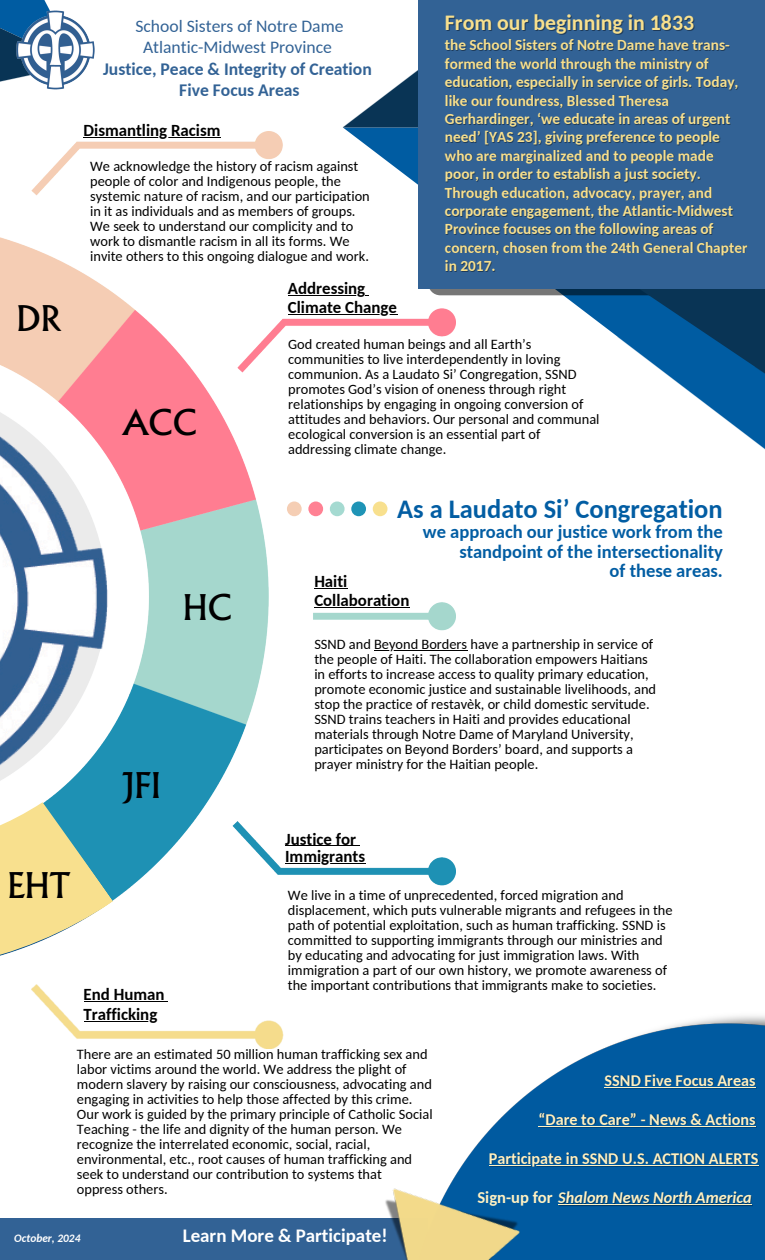
<style>
.page{position:relative;width:765px;height:1260px;background:#fff}
.page>*{position:absolute;margin:0;border:0;box-sizing:border-box;transform-origin:0 0}
.t1{font:31.88px "Albertus Nova";color:#000}
.t2{font:700 26.38px "Carlito";color:#025da3}
.t3{font:700 21.88px "Carlito";color:#f8e08e}
.t4{font:700 19px "Carlito";color:#fff}
.t5{font:700 18.5px/19.2px "Carlito";color:#025da3;text-align:right}
.t6{font:17.62px/21.5px "Carlito";color:#326295;text-align:center}
.t7{font:700 16.88px/18.8px "Carlito";color:#000}
.t8{font:700 16.25px "Carlito";color:#fff1c2}
.t9{font:italic 700 16.25px "Carlito";color:#fff1c2}
.t10{font:700 15.38px "Carlito";color:#f8e08e}
.t11{font:14.38px/15px "Carlito";color:#000}
.t12{font:italic 700 11.38px "Carlito";color:#fff}
.s1{font-weight:700}
.s2{font-style:normal;font-size:16.62px}
</style>
<div class="page">
<img style="left:0;top:0;width:765px;height:1260px">
<hr style="left:489px;top:1165px;width:269px;height:1px;background:#fff1c2">
<hr style="left:605px;top:1087px;width:151px;height:1px;background:#fff1c2">
<hr style="left:538px;top:1126px;width:218px;height:1px;background:#fff1c2">
<hr style="left:558px;top:1204px;width:194px;height:1px;background:#fff1c2">
<p class="t1" style="left:16px;top:295px;width:46px">DR</p>
<p class="t6" style="left:103px;top:17px;width:270px">School Sisters of Notre Dame<br>Atlantic-Midwest Province<br><span class="s1">Justice, Peace &amp; Integrity of Creation<br>Five Focus Areas</span></p>
<h6 class="t7" style="left:84px;top:122px;width:138px">Dismantling Racism</h6>
<h2 class="t11" style="left:90px;top:160px;width:281px">We acknowledge the history of racism against people of color and Indigenous people, the systemic nature of racism, and our participation in it as individuals and as members of groups.<br>We seek to understand our complicity and to work to dismantle racism in all its forms. We invite others to this ongoing dialogue and work.</h2>
<h1 class="t7" style="left:288px;top:281px;width:79px">Addressing</h1>
<h6 class="t7" style="left:288px;top:299px;width:111px">Climate Change</h6>
<h3 class="t3" style="left:445px;top:14px;width:251px">From our beginning in 1833</h3>
<h4 class="t10" style="left:445px;top:39px;width:286px">the School Sisters of Notre Dame have trans-</h4>
<p class="t10" style="left:445px;top:57px;width:265px">formed the world through the ministry of</p>
<p class="t10" style="left:445px;top:76px;width:295px">education, especially in service of girls. Today,</p>
<p class="t10" style="left:445px;top:94px;width:226px">like our foundress, Blessed Theresa</p>
<h6 class="t10" style="left:445px;top:112px;width:287px">Gerhardinger, ‘we educate in areas of urgent</h6>
<h6 class="t10" style="left:445px;top:131px;width:277px">need’ [YAS 23], giving preference to people</h6>
<p class="t10" style="left:445px;top:149px;width:270px">who are marginalized and to people made</p>
<h6 class="t10" style="left:445px;top:168px;width:257px">poor, in order to establish a just society.</h6>
<h6 class="t10" style="left:445px;top:186px;width:269px">Through education, advocacy, prayer, and</h6>
<h6 class="t10" style="left:445px;top:204px;width:290px">corporate engagement, the Atlantic-Midwest</h6>
<p class="t10" style="left:445px;top:223px;width:270px">Province focuses on the following areas of</p>
<p class="t10" style="left:445px;top:241px;width:304px">concern, chosen from the 24th General Chapter</p>
<p class="t10" style="left:445px;top:260px;width:52px">in 2017.</p>
<h5 class="t1" style="left:123px;top:400px;width:75px">ACC</h5>
<p class="t11" style="left:288px;top:338px;width:313px">God created human beings and all Earth’s communities to live interdependently in loving communion. As a Laudato Si’ Congregation, SSND promotes God’s vision of oneness through right relationships by engaging in ongoing conversion of attitudes and behaviors. Our personal and communal ecological conversion is an essential part of addressing climate change.</p>
<h6 class="t1" style="left:183px;top:585px;width:51px">HC</h6>
<p class="t1" style="left:7px;top:863px;width:64px">EHT</p>
<p class="t1" style="left:123px;top:762px;width:40px">JFI</p>
<p class="t7" style="left:84px;top:986px;width:82px">End Human</p>
<p class="t7" style="left:84px;top:1006px;width:75px">Trafficking</p>
<h2 class="t2" style="left:397px;top:498px;width:327px">As a Laudato Si’ Congregation</h2>
<p class="t7" style="left:314px;top:573px;width:97px">Haiti<br>Collaboration</p>
<p class="t5" style="left:423px;top:524px;width:301px">we approach our justice work from the standpoint of the intersectionality<br>of these areas.</p>
<p class="t11" style="left:314px;top:638px;width:340px">SSND and Beyond Borders have a partnership in service of</p>
<h1 class="t11" style="left:314px;top:653px;width:343px">the people of Haiti. The collaboration empowers Haitians in efforts to increase access to quality primary education, promote economic justice and sustainable livelihoods, and stop the practice of restavèk, or child domestic servitude.<br>SSND trains teachers in Haiti and provides educational materials through Notre Dame of Maryland University, participates on Beyond Borders’ board, and supports a prayer ministry for the Haitian people.</h1>
<h6 class="t7" style="left:285px;top:831px;width:73px">Justice for</h6>
<p class="t7" style="left:285px;top:849px;width:81px">Immigrants</p>
<h1 class="t11" style="left:288px;top:889px;width:386px">We live in a time of unprecedented, forced migration and displacement, which puts vulnerable migrants and refugees in the path of potential exploitation, such as human trafficking. SSND is committed to supporting immigrants through our ministries and by educating and advocating for just immigration laws. With immigration a part of our own history, we promote awareness of the important contributions that immigrants make to societies.</h1>
<h1 class="t11" style="left:77px;top:1048px;width:356px">There are an estimated 50 million human trafficking sex and labor victims around the world. We address the plight of modern slavery by raising our consciousness, advocating and engaging in activities to help those affected by this crime.</h1>
<h6 class="t11" style="left:77px;top:1108px;width:357px">Our work is guided by the primary principle of Catholic Social Teaching - the life and dignity of the human person. We recognize the interrelated economic, social, racial, environmental, etc., root causes of human trafficking and seek to understand our contribution to systems that</h6>
<h1 class="t11" style="left:77px;top:1183px;width:92px">oppress others.</h1>
<p class="t12" style="left:14px;top:1233px;width:68px">October, 2024</p>
<h4 class="t4" style="left:183px;top:1228px;width:206px">Learn More &amp; Participate!</h4>
<p class="t8" style="left:605px;top:1073px;width:153px">SSND Five Focus Areas</p>
<p class="t8" style="left:538px;top:1113px;width:219px">“Dare to Care” - News &amp; Actions</p>
<p class="t8" style="left:489px;top:1152px;width:271px">Participate in SSND U.S. ACTION ALERTS</p>
<p class="t9" style="left:477px;top:1191px;width:276px"><span class="s2">Sign-up for</span> Shalom News North America</p>
</div>
